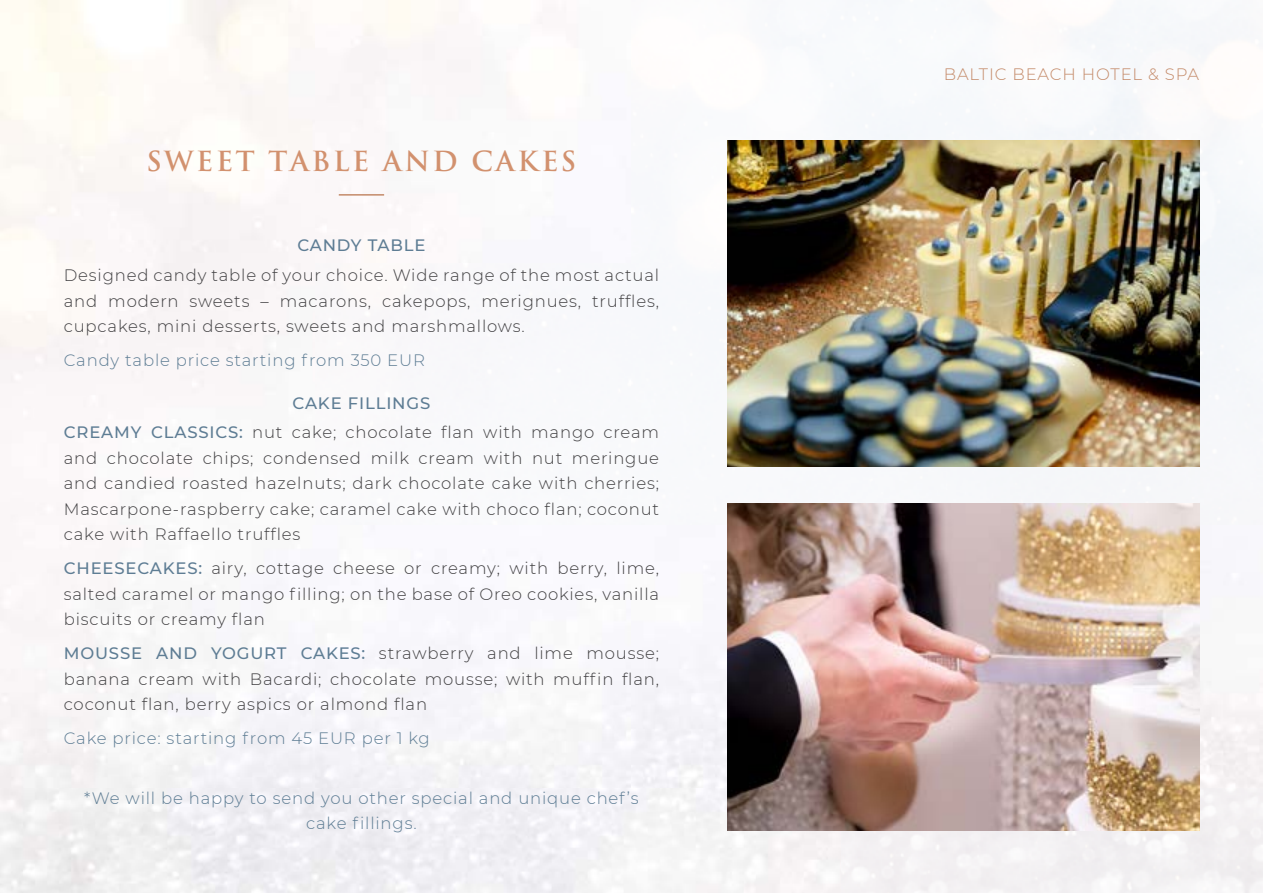
<style>
.page{position:relative;width:1263px;height:893px;background:#fff}
.page>*{position:absolute;margin:0;border:0;box-sizing:border-box;transform-origin:0 0}
.t1{font:600 27px "Trajan Pro 3";letter-spacing:.1em;color:#d2916e}
.t2{font:300 16.5px/25.5px "Montserrat";letter-spacing:.05em;color:#414042;text-align:justify}
.t3{font:300 16.5px/25.5px "Montserrat";letter-spacing:.05em;color:#5e7d94;text-align:center}
.t4{font:300 16.5px "Montserrat";letter-spacing:.05em;color:#c48a69}
.t5{font:500 16.5px "Montserrat";letter-spacing:.05em;color:#5e7d94}
.s1{font-weight:500;color:#5e7d94}
</style>
<div class="page">
<img style="left:0;top:1px;width:1263px;height:892px">
<img style="left:727px;top:141px;width:473px;height:326px">
<img style="left:727px;top:504px;width:473px;height:326px">
<hr style="left:339px;top:194px;width:45px;height:2px;background:#c48a69">
<h1 class="t1" style="left:147px;top:141px;width:431px">SWEET TABLE AND CAKES</h1>
<p class="t5" style="left:297px;top:234px;width:130px">CANDY TABLE</p>
<p class="t2" style="left:64px;top:262px;width:597px">Designed candy table of your choice. Wide range of the most actual and modern sweets – macarons, cakepops, merignues, truffles, cupcakes, mini desserts, sweets and marshmallows.</p>
<p class="t3" style="left:64px;top:347px;width:363px">Candy table price starting from 350 EUR</p>
<p class="t2" style="left:64px;top:387px;width:597px;line-height:29.7px;text-align:center"><span class="s1">CAKE FILLINGS<br>CREAMY CLASSICS:</span> nut cake; chocolate flan with mango cream</p>
<p class="t2" style="left:64px;top:445px;width:597px">and chocolate chips; condensed milk cream with nut meringue and candied roasted hazelnuts; dark chocolate cake with cherries; Mascarpone-raspberry cake; caramel cake with choco flan; coconut cake with Raffaello truffles</p>
<p class="t2" style="left:64px;top:555px;width:597px"><span class="s1">CHEESECAKES:</span> airy, cottage cheese or creamy; with berry, lime, salted caramel or mango filling; on the base of Oreo cookies, vanilla biscuits or creamy flan</p>
<p class="t2" style="left:64px;top:640px;width:597px"><span class="s1">MOUSSE AND YOGURT CAKES:</span> strawberry and lime mousse; banana cream with Bacardi; chocolate mousse; with muffin flan, coconut flan, berry aspics or almond flan</p>
<p class="t3" style="left:64px;top:725px;width:368px">Cake price: starting from 45 EUR per 1 kg</p>
<p class="t3" style="left:84px;top:785px;width:556px">*We will be happy to send you other special and unique chef’s cake fillings.</p>
<p class="t4" style="left:944px;top:63px;width:257px">BALTIC BEACH HOTEL &amp; SPA</p>
</div>
